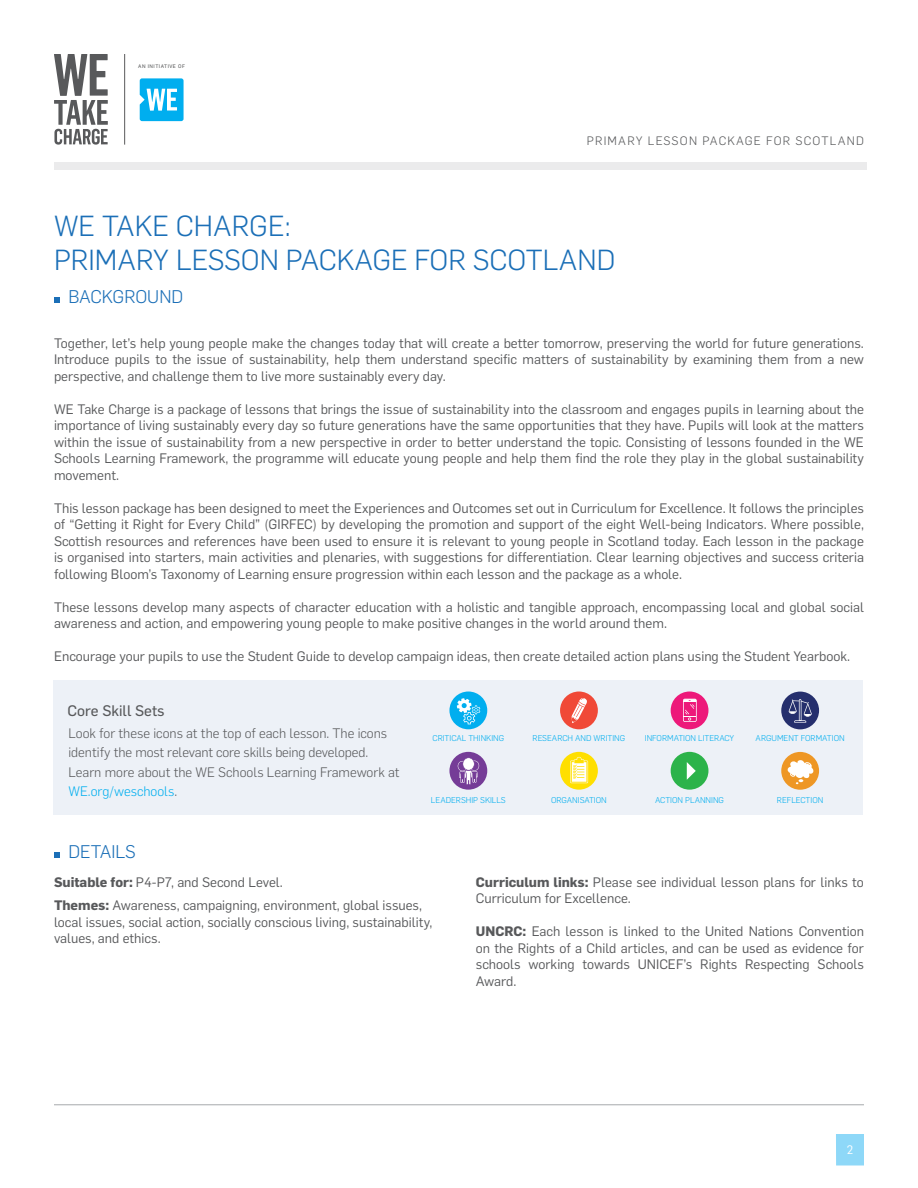
<style>
.page{position:relative;width:918px;height:1188px;background:#fff}
.page>*{position:absolute;margin:0;border:0;box-sizing:border-box;transform-origin:0 0}
.t1{font:300 28.5px/34.2px "Flama";color:#1b6fb7}
.t2{font:300 18px "Flama";color:#1b6fb7}
.t3{font:15px "Flama Basic";color:#58595b}
.t4{font:13.5px/16.5px "Flama";color:#58595b}
.t5{font:300 13.5px/19.2px "Flama";color:#58595b}
.t6{font:300 12px "Flama";letter-spacing:.1em;color:#58595b}
.t7{font:12px "Flama";color:#fff}
.t8{font:300 8.25px "Flama";color:#00aeef}
.t9{font:300 8.25px "Flama";color:#00aeef}
.t10{font:5.1px "Flama Basic";letter-spacing:.1em;color:#595a5b}
.s1{color:#00aeef}
.s2{font-weight:700}
</style>
<div class="page">
<hr style="left:124px;top:54px;width:1px;height:91px;background:#595a5b">
<svg style="left:140px;top:78px;width:44px;height:43px"></svg>
<hr style="left:54px;top:1105px;width:810px;height:1px;background:#a7a9ac">
<div style="left:836px;top:1134px;width:28px;height:32px;background:#8ed8f8"></div>
<div style="left:54px;top:162px;width:813px;height:7px;background:#ebebec"></div>
<svg style="left:54px;top:54px;width:54px;height:91px"></svg>
<svg style="left:54px;top:852px;width:6px;height:6px"></svg>
<svg style="left:54px;top:297px;width:6px;height:6px"></svg>
<div style="left:53px;top:680px;width:810px;height:135px;background:#edf1f7"></div>
<div style="left:560px;top:752px;width:38px;height:38px;background:#ffdf00;border-radius:50%"></div>
<svg style="left:570px;top:757px;width:18px;height:26px"></svg>
<div style="left:671px;top:692px;width:37px;height:37px;background:#ed197a;border-radius:50%"></div>
<svg style="left:683px;top:699px;width:14px;height:23px"></svg>
<div style="left:560px;top:692px;width:38px;height:37px;background:#f04937;border-radius:50%"></div>
<svg style="left:571px;top:698px;width:16px;height:25px"></svg>
<div style="left:449px;top:692px;width:38px;height:37px;background:#00aeef;border-radius:50%"></div>
<svg style="left:457px;top:698px;width:23px;height:26px"></svg>
<div style="left:781px;top:752px;width:38px;height:38px;background:#ee9725;border-radius:50%"></div>
<svg style="left:788px;top:760px;width:26px;height:24px"></svg>
<div style="left:449px;top:752px;width:38px;height:38px;background:#753c97;border-radius:50%"></div>
<svg style="left:458px;top:758px;width:21px;height:27px"></svg>
<div style="left:781px;top:692px;width:38px;height:37px;background:#252f6d;border-radius:50%"></div>
<svg style="left:789px;top:699px;width:23px;height:24px"></svg>
<div style="left:671px;top:752px;width:37px;height:38px;background:#2cb34a;border-radius:50%"></div>
<svg style="left:687px;top:762px;width:9px;height:18px"></svg>
<p class="t10" style="left:138px;top:63px;width:48px">AN INITIATIVE OF</p>
<p class="t6" style="left:587px;top:132px;width:279px">PRIMARY LESSON PACKAGE FOR SCOTLAND</p>
<h1 class="t1" style="left:54px;top:207px;width:563px">WE TAKE CHARGE:<br>PRIMARY LESSON PACKAGE FOR SCOTLAND</h1>
<h2 class="t2" style="left:68px;top:284px;width:116px">BACKGROUND</h2>
<p class="t4" style="left:54px;top:334px;width:812px;text-align:justify">Together, let’s help young people make the changes today that will create a better tomorrow, preserving the world for future generations.<br>Introduce pupils to the issue of sustainability, help them understand specific matters of sustainability by examining them from a new perspective, and challenge them to live more sustainably every day.</p>
<p class="t4" style="left:54px;top:400px;width:812px;text-align:justify">WE Take Charge is a package of lessons that brings the issue of sustainability into the classroom and engages pupils in learning about the importance of living sustainably every day so future generations have the same opportunities that they have. Pupils will look at the matters within the issue of sustainability from a new perspective in order to better understand the topic. Consisting of lessons founded in the WE Schools Learning Framework, the programme will educate young people and help them find the role they play in the global sustainability movement.</p>
<p class="t4" style="left:54px;top:499px;width:812px;text-align:justify">This lesson package has been designed to meet the Experiences and Outcomes set out in Curriculum for Excellence. It follows the principles of “Getting it Right for Every Child” (GIRFEC) by developing the promotion and support of the eight Well-being Indicators. Where possible, Scottish resources and references have been used to ensure it is relevant to young people in Scotland today. Each lesson in the package is organised into starters, main activities and plenaries, with suggestions for differentiation. Clear learning objectives and success criteria following Bloom’s Taxonomy of Learning ensure progression within each lesson and the package as a whole.</p>
<p class="t4" style="left:54px;top:598px;width:812px">These lessons develop many aspects of character education with a holistic and tangible approach, encompassing local and global social awareness and action, and empowering young people to make positive changes in the world around them.</p>
<p class="t4" style="left:54px;top:647px;width:798px">Encourage your pupils to use the Student Guide to develop campaign ideas, then create detailed action plans using the Student Yearbook.</p>
<p class="t3" style="left:68px;top:701px;width:99px">Core Skill Sets</p>
<p class="t5" style="left:68px;top:723px;width:333px">Look for these icons at the top of each lesson. The icons identify the most relevant core skills being developed.<br>Learn more about the WE Schools Learning Framework at <span class="s1">WE.org/weschools</span>.</p>
<h2 class="t2" style="left:68px;top:840px;width:69px">DETAILS</h2>
<p class="t8" style="left:433px;top:733px;width:73px">CRITICAL THINKING</p>
<p class="t8" style="left:533px;top:733px;width:94px">RESEARCH AND WRITING</p>
<p class="t8" style="left:645px;top:733px;width:91px">INFORMATION LITERACY</p>
<p class="t8" style="left:756px;top:733px;width:91px">ARGUMENT FORMATION</p>
<p class="t8" style="left:431px;top:794px;width:76px">LEADERSHIP SKILLS</p>
<p class="t8" style="left:777px;top:795px;width:48px">REFLECTION</p>
<p class="t9" style="left:551px;top:794px;width:57px">ORGANISATION</p>
<p class="t8" style="left:655px;top:795px;width:70px">ACTION PLANNING</p>
<p class="t4" style="left:54px;top:870px;width:370px;line-height:23.2px"><span class="s2">Suitable for:</span> P4-P7, and Second Level.<br><span class="s2">Themes:</span> Awareness, campaigning, environment, global issues,</p>
<p class="t4" style="left:54px;top:913px;width:380px">local issues, social action, socially conscious living, sustainability, values, and ethics.</p>
<p class="t4" style="left:476px;top:873px;width:390px"><span class="s2">Curriculum links:</span> Please see individual lesson plans for links to<br>Curriculum for Excellence.</p>
<p class="t4" style="left:476px;top:922px;width:390px;text-align:justify"><span class="s2">UNCRC:</span> Each lesson is linked to the United Nations Convention on the Rights of a Child articles, and can be used as evidence for schools working towards UNICEF’s Rights Respecting Schools Award.</p>
<p class="t7" style="left:847px;top:1141px;width:8px">2</p>
</div>
